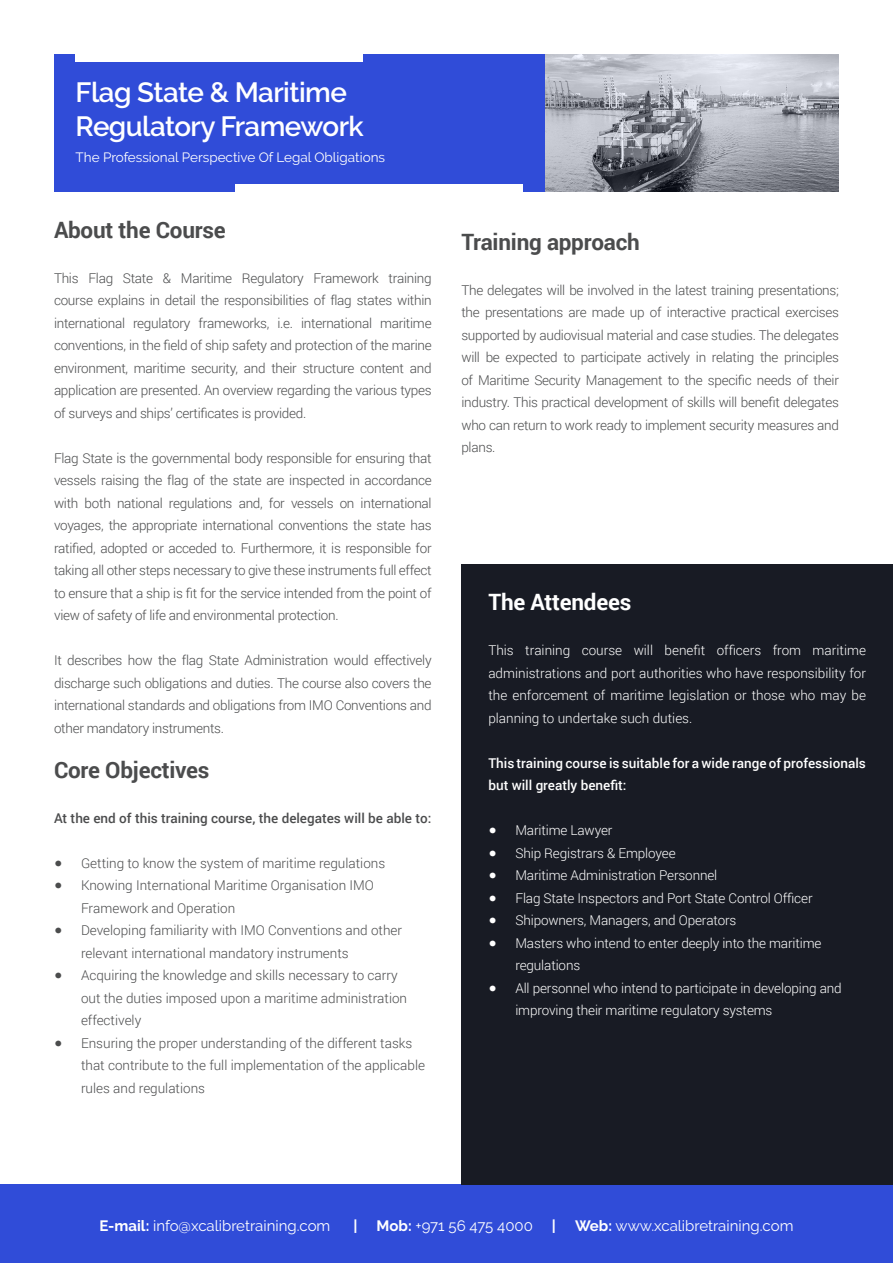
<style>
.page{position:relative;width:893px;height:1263px;background:#fff}
.page>*{position:absolute;margin:0;border:0;box-sizing:border-box;transform-origin:0 0}
.t1{font:600 27.75px/33.3px "Raleway";letter-spacing:-.02em;color:#fff}
.t2{font:700 22.5px "Roboto";letter-spacing:-.01em;color:#4b4c4d}
.t3{font:700 22.5px "Roboto";letter-spacing:-.01em;color:#fff}
.t4{font:15px "Raleway";color:#fff}
.t5{font:700 15px "Raleway";color:#fff}
.t6{font:300 13.5px/22.5px "Roboto";color:#4b4c4d;text-align:justify}
.t7{font:300 13.5px/22.5px "Roboto";letter-spacing:-.01em;color:#fff}
.t8{font:500 13.5px/22.5px "Roboto";color:#fff}
.t9{font:500 13.5px "Roboto";color:#4b4c4d}
.t10{font:13.5px "Raleway";color:#fff}
.s1{font-family:"Helvetica Neue";font-weight:400}
.s2{font-weight:700}
</style>
<div class="page">
<div style="left:0;top:1184px;width:893px;height:79px;background:#304cd8"></div>
<div style="left:461px;top:564px;width:432px;height:620px;background:#181b24"></div>
<div style="left:54px;top:54px;width:492px;height:138px;background:#304cd8"></div>
<div style="left:76px;top:54px;width:287px;height:7px;background:#fff"></div>
<div style="left:235px;top:184px;width:288px;height:8px;background:#fff"></div>
<img style="left:546px;top:54px;width:293px;height:138px">
<p class="t1" style="left:76px;top:76px;width:290px">Flag State &amp; Maritime<br>Regulatory Framework</p>
<p class="t10" style="left:76px;top:150px;width:311px">The Professional Perspective Of Legal Obligations</p>
<p class="t2" style="left:54px;top:214px;width:173px">About the Course</p>
<p class="t6" style="left:54px;top:266px;width:379px">This Flag State &amp; Maritime Regulatory Framework training course explains in detail the responsibilities of flag states within international regulatory frameworks, i.e. international maritime conventions, in the field of ship safety and protection of the marine environment, maritime security, and their structure content and application are presented. An overview regarding the various types of surveys and ships’ certificates is provided.</p>
<p class="t6" style="left:54px;top:446px;width:379px">Flag State is the governmental body responsible for ensuring that vessels raising the flag of the state are inspected in accordance with both national regulations and, for vessels on international voyages, the appropriate international conventions the state has ratified, adopted or acceded to. Furthermore, it is responsible for taking all other steps necessary to give these instruments full effect to ensure that a ship is fit for the service intended from the point of view of safety of life and environmental protection.</p>
<p class="t6" style="left:54px;top:649px;width:379px">It describes how the flag State Administration would effectively discharge such obligations and duties. The course also covers the international standards and obligations from IMO Conventions and other mandatory instruments.</p>
<p class="t2" style="left:54px;top:754px;width:157px">Core Objectives</p>
<p class="t9" style="left:54px;top:808px;width:379px">At the end of this training course, the delegates will be able to:</p>
<p class="t6" style="left:54px;top:851px;width:333px"><span class="s1">●</span> Getting to know the system of maritime regulations</p>
<p class="t6" style="left:81px;top:874px;width:294px;text-indent:-27px"><span class="s1">●</span> Knowing International Maritime Organisation IMO<br>Framework and Operation</p>
<p class="t6" style="left:81px;top:919px;width:323px;text-indent:-27px"><span class="s1">●</span> Developing familiarity with IMO Conventions and other relevant international mandatory instruments</p>
<p class="t6" style="left:81px;top:964px;width:328px;text-align:left;text-indent:-27px"><span class="s1">●</span> Acquiring the knowledge and skills necessary to carry out the duties imposed upon a maritime administration effectively</p>
<p class="t6" style="left:81px;top:1031px;width:345px;text-align:left;text-indent:-27px"><span class="s1">●</span> Ensuring the proper understanding of the different tasks that contribute to the full implementation of the applicable rules and regulations</p>
<p class="t2" style="left:461px;top:226px;width:180px">Training approach</p>
<p class="t6" style="left:461px;top:278px;width:379px">The delegates will be involved in the latest training presentations; the presentations are made up of interactive practical exercises supported by audiovisual material and case studies. The delegates will be expected to participate actively in relating the principles of Maritime Security Management to the specific needs of their industry. This practical development of skills will benefit delegates who can return to work ready to implement security measures and plans.</p>
<p class="t3" style="left:488px;top:586px;width:144px">The Attendees</p>
<p class="t7" style="left:488px;top:639px;width:379px;text-align:justify">This training course will benefit officers from maritime administrations and port authorities who have responsibility for the enforcement of maritime legislation or those who may be planning to undertake such duties.</p>
<p class="t8" style="left:488px;top:751px;width:379px">This training course is suitable for a wide range of professionals but will greatly benefit:</p>
<p class="t7" style="left:488px;top:819px;width:126px"><span class="s1">●</span> Maritime Lawyer</p>
<p class="t7" style="left:488px;top:841px;width:189px"><span class="s1">●</span> Ship Registrars &amp; Employee</p>
<p class="t7" style="left:488px;top:864px;width:230px"><span class="s1">●</span> Maritime Administration Personnel</p>
<p class="t7" style="left:488px;top:886px;width:326px"><span class="s1">●</span> Flag State Inspectors and Port State Control Officer</p>
<p class="t7" style="left:488px;top:909px;width:250px"><span class="s1">●</span> Shipowners, Managers, and Operators</p>
<p class="t7" style="left:515px;top:931px;width:308px;text-indent:-27px"><span class="s1">●</span> Masters who intend to enter deeply into the maritime regulations</p>
<p class="t7" style="left:515px;top:976px;width:328px;text-indent:-27px"><span class="s1">●</span> All personnel who intend to participate in developing and improving their maritime regulatory systems</p>
<p class="t4" style="left:99px;top:1216px;width:232px"><span class="s2">E-mail:</span> info@xcalibretraining.com</p>
<p class="t5" style="left:353px;top:1217px;width:6px">|</p>
<p class="t4" style="left:377px;top:1216px;width:158px"><span class="s2">Mob:</span> +971 56 475 4000</p>
<p class="t5" style="left:552px;top:1217px;width:6px">|</p>
<p class="t4" style="left:575px;top:1216px;width:220px"><span class="s2">Web:</span> www.xcalibretraining.com</p>
</div>
